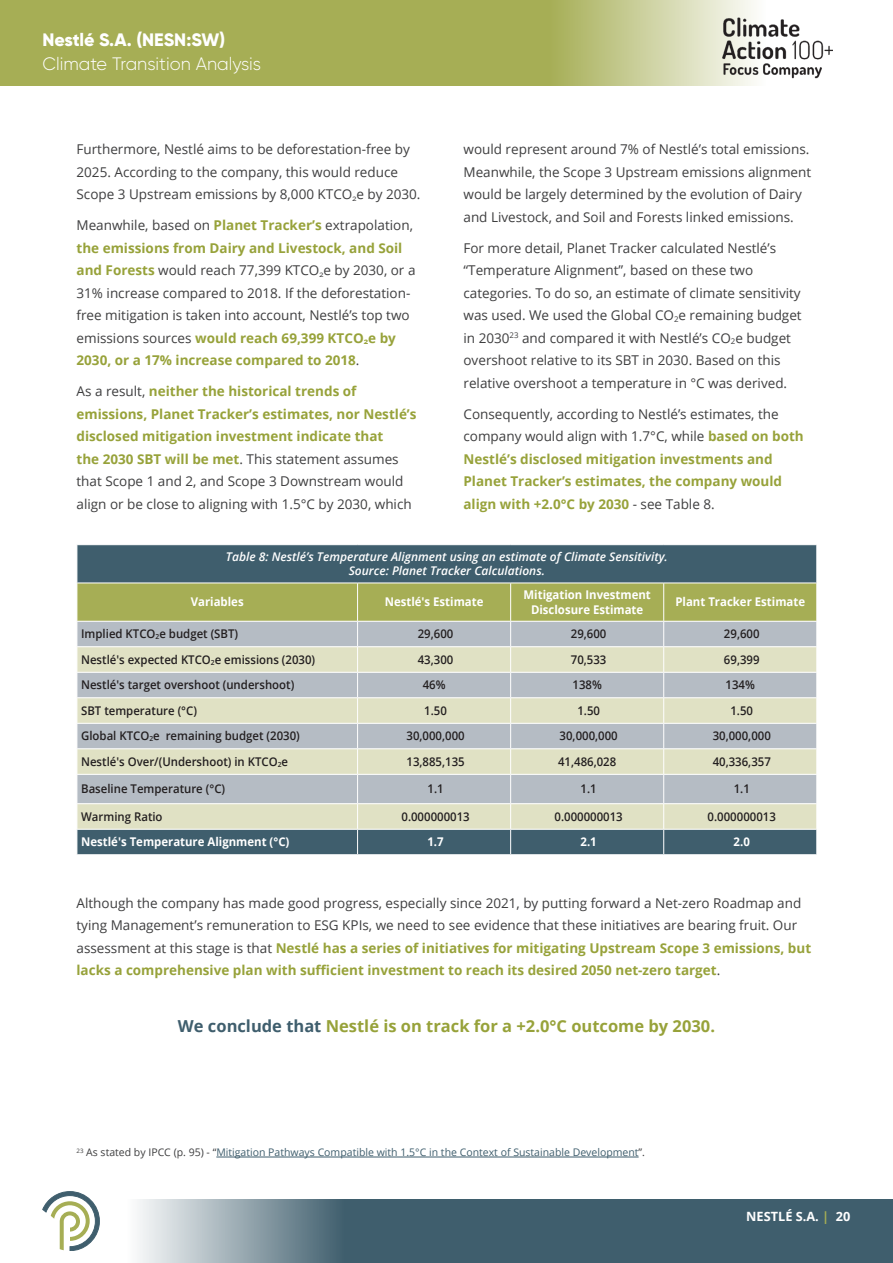
<style>
.page{position:relative;width:893px;height:1263px;background:#fff}
.page>*{position:absolute;margin:0;border:0;box-sizing:border-box;transform-origin:0 0}
.t1{font:300 18px "Gilroy";color:#fff}
.t2{font:800 18px "Gilroy";letter-spacing:-.005em;color:#fff}
.t3{font:700 16.5px "Open Sans";color:#97a23a}
.t4{font:13.5px/22.5px "Open Sans";color:#3e3e3f}
.t5{font:700 13.5px/22.5px "Open Sans";color:#97a23a}
.t6{font:700 12.75px "Open Sans";color:#fff}
.t7{font:600 12px "Open Sans";color:#231f20;scale:.95 1}
.t8{font:700 12px/15px "Open Sans";color:#fff;text-align:center;scale:.95 1}
.t9{font:italic 600 12px/14.4px "Open Sans";color:#fff;text-align:center}
.t10{font:10.5px "Open Sans";color:#3f5e6d}
.s1{font-weight:700;color:#97a23a}
.s2{font-weight:400;color:#3e3e3f}
.s3{color:#3f5e6d}
.s4{color:#3e3e3f}
.s5{color:#a6ae55}
</style>
<div class="page">
<svg style="left:138px;top:1199px;width:755px;height:64px;background:#57727f"></svg>
<svg style="left:0;top:0;width:754px;height:85px;background:#afb666"></svg>
<svg style="left:43px;top:1191px;width:57px;height:60px"></svg>
<hr style="left:216px;top:1157px;width:423px;height:1px;background:#3f5e6d">
<div style="left:78px;top:545px;width:738px;height:38px;background:#3f5e6d"></div>
<svg style="left:77px;top:583px;width:740px;height:271px;background:#bbc2b0"></svg>
<img style="left:723px;top:16px;width:109px;height:67px">
<p class="t2" style="left:43px;top:28px;width:184px">Nestlé S.A. (NESN:SW)</p>
<p class="t1" style="left:43px;top:52px;width:220px">Climate Transition Analysis</p>
<p class="t4" style="left:77px;top:138px;width:345px">Furthermore, Nestlé aims to be deforestation-free by<br>2025. According to the company, this would reduce<br>Scope 3 Upstream emissions by 8,000 KTCO<sub>2</sub>e by 2030.</p>
<p class="t4" style="left:77px;top:214px;width:340px">Meanwhile, based on <span class="s1">Planet Tracker’s</span> extrapolation, <span class="s1">the emissions from Dairy and Livestock, and Soil and Forests</span> would reach 77,399 KTCO<sub>2</sub>e by 2030, or a 31% increase compared to 2018. If the deforestation&shy;free mitigation is taken into account, Nestlé’s top two emissions sources <span class="s1">would reach 69,399 KTCO</span><sub>2</sub><span class="s1">e by 2030, or a 17% increase compared to 2018</span>.</p>
<p class="t5" style="left:77px;top:380px;width:342px"><span class="s2">As a result,</span> neither the historical trends of emissions, Planet Tracker’s estimates, nor Nestlé’s disclosed mitigation investment indicate that<br>the 2030 SBT will be met<span class="s2">. This statement assumes that Scope 1 and 2, and Scope 3 Downstream would align or be close to aligning with 1.5°C by 2030, which</span></p>
<p class="t4" style="left:463px;top:138px;width:349px">would represent around 7% of Nestlé’s total emissions.<br>Meanwhile, the Scope 3 Upstream emissions alignment would be largely determined by the evolution of Dairy and Livestock, and Soil and Forests linked emissions.</p>
<p class="t4" style="left:463px;top:236px;width:340px">For more detail, Planet Tracker calculated Nestlé’s “Temperature Alignment”, based on these two categories. To do so, an estimate of climate sensitivity was used. We used the Global CO<sub>2</sub>e remaining budget in 2030<sup>23</sup> and compared it with Nestlé’s CO<sub>2</sub>e budget overshoot relative to its SBT in 2030. Based on this relative overshoot a temperature in °C was derived.</p>
<p class="t5" style="left:463px;top:402px;width:342px"><span class="s2">Consequently, according to Nestlé’s estimates, the company would align with 1.7°C, while</span> based on both Nestlé’s disclosed mitigation investments and Planet Tracker’s estimates, the company would align with +2.0°C by 2030 <span class="s2">- see Table 8.</span></p>
<p class="t9" style="left:226px;top:549px;width:443px">Table 8: Nestlé’s Temperature Alignment using an estimate of Climate Sensitivity.<br>Source: Planet Tracker Calculations.</p>
<p class="t8" style="left:191px;top:594px;width:57px">Variables</p>
<p class="t8" style="left:385px;top:594px;width:105px">Nestlé's Estimate</p>
<p class="t8" style="left:523px;top:587px;width:136px">Mitigation Investment<br>Disclosure Estimate</p>
<p class="t8" style="left:675px;top:594px;width:138px">Plant Tracker Estimate</p>
<p class="t7" style="left:81px;top:626px;width:167px">Implied KTCO<sub>2</sub>e budget (SBT)</p>
<p class="t7" style="left:418px;top:626px;width:39px">29,600</p>
<p class="t7" style="left:571px;top:626px;width:39px">29,600</p>
<p class="t7" style="left:724px;top:626px;width:39px">29,600</p>
<p class="t7" style="left:81px;top:651px;width:248px">Nestlé's expected KTCO<sub>2</sub>e emissions (2030)</p>
<p class="t7" style="left:418px;top:651px;width:39px">43,300</p>
<p class="t7" style="left:571px;top:651px;width:39px">70,533</p>
<p class="t7" style="left:724px;top:651px;width:39px">69,399</p>
<p class="t7" style="left:81px;top:677px;width:226px">Nestlé's target overshoot (undershoot)</p>
<p class="t7" style="left:423px;top:677px;width:26px">46%</p>
<p class="t7" style="left:572px;top:677px;width:32px">138%</p>
<p class="t7" style="left:726px;top:677px;width:32px">134%</p>
<p class="t7" style="left:81px;top:702px;width:123px">SBT temperature (°C)</p>
<p class="t7" style="left:424px;top:702px;width:25px">1.50</p>
<p class="t7" style="left:577px;top:702px;width:25px">1.50</p>
<p class="t7" style="left:730px;top:702px;width:25px">1.50</p>
<p class="t7" style="left:81px;top:728px;width:232px">Global KTCO<sub>2</sub>e remaining budget (2030)</p>
<p class="t7" style="left:406px;top:728px;width:63px">30,000,000</p>
<p class="t7" style="left:560px;top:728px;width:63px">30,000,000</p>
<p class="t7" style="left:713px;top:728px;width:63px">30,000,000</p>
<p class="t7" style="left:81px;top:753px;width:219px">Nestlé's Over/(Undershoot) in KTCO<sub>2</sub>e</p>
<p class="t7" style="left:406px;top:753px;width:63px">13,885,135</p>
<p class="t7" style="left:558px;top:753px;width:63px">41,486,028</p>
<p class="t7" style="left:713px;top:753px;width:63px">40,336,357</p>
<p class="t7" style="left:81px;top:781px;width:153px">Baseline Temperature (°C)</p>
<p class="t7" style="left:427px;top:781px;width:19px">1.1</p>
<p class="t7" style="left:581px;top:781px;width:19px">1.1</p>
<p class="t7" style="left:734px;top:781px;width:19px">1.1</p>
<p class="t7" style="left:81px;top:808px;width:87px">Warming Ratio</p>
<p class="t7" style="left:401px;top:808px;width:73px">0.000000013</p>
<p class="t7" style="left:555px;top:808px;width:73px">0.000000013</p>
<p class="t7" style="left:708px;top:808px;width:73px">0.000000013</p>
<p class="t8" style="left:81px;top:834px;width:221px">Nestlé's Temperature Alignment (°C)</p>
<p class="t8" style="left:427px;top:834px;width:19px">1.7</p>
<p class="t8" style="left:580px;top:834px;width:19px">2.1</p>
<p class="t8" style="left:734px;top:834px;width:19px">2.0</p>
<p class="t4" style="left:77px;top:891px;width:736px">Although the company has made good progress, especially since 2021, by putting forward a Net-zero Roadmap and tying Management’s remuneration to ESG KPIs, we need to see evidence that these initiatives are bearing fruit. Our assessment at this stage is that <span class="s1">Nestlé has a series of initiatives for mitigating Upstream Scope 3 emissions, but lacks a comprehensive plan with sufficient investment to reach its desired 2050 net-zero target</span>.</p>
<p class="t3" style="left:178px;top:1014px;width:539px"><span class="s3">We conclude that</span> Nestlé is on track for a +2.0°C outcome by 2030.</p>
<p class="t10" style="left:77px;top:1145px;width:570px"><sup>23</sup> <span class="s4">As stated by IPCC (p. 95) - “</span>Mitigation Pathways Compatible with 1.5°C in the Context of Sustainable Development<span class="s4">”.</span></p>
<p class="t6" style="left:746px;top:1207px;width:106px">NESTLÉ S.A. <span class="s5">|</span> 20</p>
</div>
